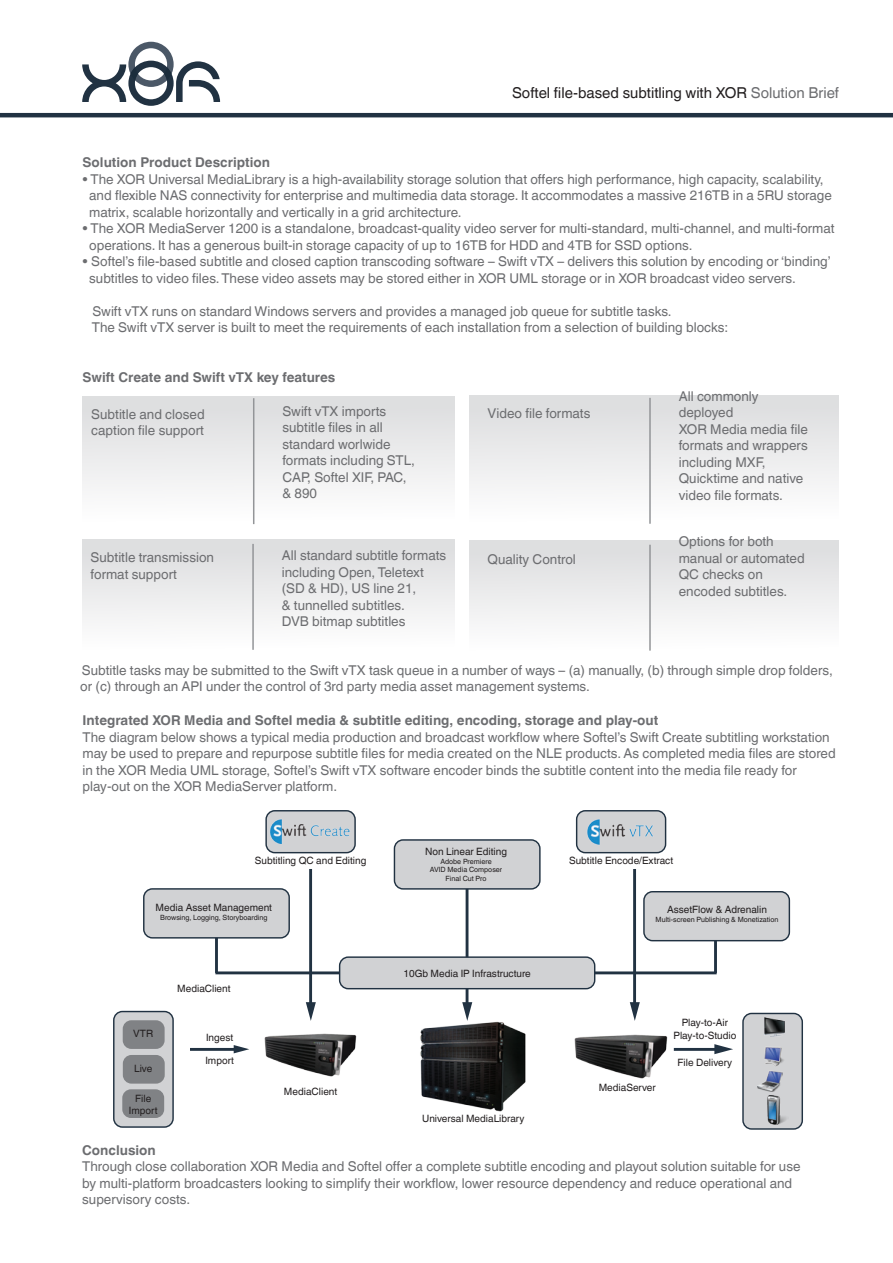
<style>
.page{position:relative;width:893px;height:1263px;background:#fff}
.page>*{position:absolute;margin:0;border:0;box-sizing:border-box;transform-origin:0 0}
.t1{font:15px "Helvetica World";color:#231f20}
.t2{font:13.5px/16.5px "Helvetica World";color:#6c6d70}
.t3{font:700 13.5px "Helvetica World";color:#6c6d70}
.t4{font:10.05px/12.1px "Helvetica World";color:#231f20;text-align:center}
.t5{font:7.2px/8.7px "Helvetica World";color:#231f20;text-align:center}
.s1{color:#6c6d70}
</style>
<div class="page">
<hr style="left:0;top:113px;width:893px;height:4px;background:#213242">
<svg style="left:82px;top:42px;width:138px;height:64px"></svg>
<div style="left:83px;top:396px;width:372px;height:131px;background:linear-gradient(to bottom,#dbdcdd,#fff)"></div>
<hr style="left:253px;top:398px;width:1px;height:126px;background:#939598">
<div style="left:82px;top:540px;width:372px;height:114px;background:linear-gradient(to bottom,#dbdcdd,#fff)"></div>
<hr style="left:252px;top:544px;width:2px;height:106px;background:#939598">
<div style="left:469px;top:395px;width:370px;height:132px;background:linear-gradient(to bottom,#dbdcdd,#fff)"></div>
<hr style="left:649px;top:398px;width:2px;height:126px;background:#939598">
<div style="left:469px;top:541px;width:370px;height:114px;background:linear-gradient(to bottom,#dbdcdd,#fff)"></div>
<hr style="left:649px;top:545px;width:2px;height:106px;background:#939598">
<hr style="left:215px;top:971px;width:502px;height:3px;background:#213242">
<hr style="left:215px;top:913px;width:3px;height:60px;background:#213242">
<hr style="left:714px;top:913px;width:3px;height:60px;background:#213242">
<hr style="left:466px;top:879px;width:2px;height:126px;background:#213242">
<svg style="left:462px;top:1002px;width:10px;height:18px"></svg>
<div style="left:340px;top:957px;width:255px;height:32px;background:#d1d2d4;border-radius:9px"></div>
<div style="left:339px;top:956px;width:256px;height:33px;border:1px solid #213242;border-radius:9px"></div>
<div style="left:644px;top:892px;width:145px;height:49px;background:#d1d2d4;border-radius:9px"></div>
<div style="left:643px;top:891px;width:147px;height:50px;border:1px solid #213242;border-radius:9px"></div>
<div style="left:144px;top:889px;width:145px;height:49px;background:#d1d2d4;border-radius:9px"></div>
<div style="left:143px;top:888px;width:147px;height:50px;border:1px solid #213242;border-radius:9px"></div>
<div style="left:394px;top:840px;width:146px;height:49px;background:#d1d2d4;border-radius:9px"></div>
<div style="left:394px;top:839px;width:147px;height:51px;border:1px solid #213242;border-radius:9px"></div>
<div style="left:577px;top:811px;width:89px;height:42px;background:#d1d2d4;border-radius:9px"></div>
<div style="left:576px;top:810px;width:90px;height:43px;border:1px solid #213242;border-radius:9px"></div>
<div style="left:266px;top:811px;width:89px;height:42px;background:#d1d2d4;border-radius:9px"></div>
<div style="left:265px;top:810px;width:91px;height:43px;border:1px solid #213242;border-radius:9px"></div>
<hr style="left:309px;top:869px;width:3px;height:136px;background:#213242">
<svg style="left:306px;top:1002px;width:10px;height:19px"></svg>
<hr style="left:633px;top:869px;width:3px;height:136px;background:#213242">
<svg style="left:630px;top:1002px;width:10px;height:19px"></svg>
<div style="left:114px;top:1011px;width:59px;height:116px;background:#d1d2d4;border-radius:9px"></div>
<div style="left:113px;top:1011px;width:61px;height:117px;border:1px solid #213242;border-radius:9px"></div>
<div style="left:743px;top:1013px;width:59px;height:116px;background:#d1d2d4;border-radius:9px"></div>
<div style="left:742px;top:1013px;width:61px;height:117px;border:1px solid #213242;border-radius:9px"></div>
<img style="left:270px;top:819px;width:80px;height:25px">
<img style="left:587px;top:819px;width:66px;height:26px">
<div style="left:123px;top:1020px;width:42px;height:29px;background:#808285;border-radius:9px"></div>
<div style="left:123px;top:1055px;width:42px;height:28px;background:#808285;border-radius:9px"></div>
<div style="left:122px;top:1089px;width:42px;height:29px;background:#808285;border-radius:9px"></div>
<img style="left:764px;top:1018px;width:20px;height:19px">
<img style="left:764px;top:1047px;width:20px;height:19px">
<img style="left:757px;top:1071px;width:26px;height:21px">
<img style="left:767px;top:1095px;width:19px;height:29px">
<hr style="left:674px;top:1048px;width:44px;height:3px;background:#213242">
<svg style="left:714px;top:1044px;width:19px;height:10px"></svg>
<hr style="left:190px;top:1048px;width:47px;height:3px;background:#213242">
<svg style="left:234px;top:1045px;width:15px;height:8px"></svg>
<img style="left:420px;top:1020px;width:106px;height:92px">
<img style="left:574px;top:1034px;width:94px;height:45px">
<img style="left:264px;top:1033px;width:93px;height:44px">
<p class="t1" style="left:512px;top:84px;width:328px">Softel file-based subtitling with XOR <span class="s1">Solution Brief</span></p>
<p class="t3" style="left:83px;top:154px;width:189px">Solution Product Description</p>
<p class="t2" style="left:89px;top:171px;width:744px;text-indent:-7px">• The XOR Universal MediaLibrary is a high-availability storage solution that offers high performance, high capacity, scalability, and flexible NAS connectivity for enterprise and multimedia data storage. It accommodates a massive 216TB in a 5RU storage matrix, scalable horizontally and vertically in a grid architecture.</p>
<p class="t2" style="left:89px;top:220px;width:747px;text-indent:-7px">• The XOR MediaServer 1200 is a standalone, broadcast-quality video server for multi-standard, multi-channel, and multi-format operations. It has a generous built-in storage capacity of up to 16TB for HDD and 4TB for SSD options.</p>
<p class="t2" style="left:89px;top:253px;width:743px;text-indent:-7px">• Softel’s file-based subtitle and closed caption transcoding software – Swift vTX – delivers this solution by encoding or ‘binding’ subtitles to video files. These video assets may be stored either in XOR UML storage or in XOR broadcast video servers.</p>
<p class="t2" style="left:92px;top:303px;width:638px">Swift vTX runs on standard Windows servers and provides a managed job queue for subtitle tasks.<br>The Swift vTX server is built to meet the requirements of each installation from a selection of building blocks:</p>
<p class="t3" style="left:83px;top:369px;width:254px">Swift Create and Swift vTX key features</p>
<p class="t2" style="left:91px;top:406px;width:115px">Subtitle and closed caption file support</p>
<p class="t2" style="left:282px;top:403px;width:134px">Swift vTX imports subtitle files in all standard worlwide formats including STL,<br>CAP, Softel XIF, PAC, &amp; 890</p>
<p class="t2" style="left:91px;top:549px;width:125px">Subtitle transmission format support</p>
<p class="t2" style="left:282px;top:547px;width:166px">All standard subtitle formats including Open, Teletext (SD &amp; HD), US line 21,<br>&amp; tunnelled subtitles.<br>DVB bitmap subtitles</p>
<p class="t2" style="left:488px;top:405px;width:104px">Video file formats</p>
<p class="t2" style="left:488px;top:551px;width:90px">Quality Control</p>
<p class="t2" style="left:679px;top:388px;width:131px">All commonly deployed<br>XOR Media media file formats and wrappers including MXF,<br>Quicktime and native video file formats.</p>
<p class="t2" style="left:679px;top:533px;width:128px">Options for both manual or automated<br>QC checks on encoded subtitles.</p>
<p class="t2" style="left:80px;top:662px;width:754px">Subtitle tasks may be submitted to the Swift vTX task queue in a number of ways – (a) manually, (b) through simple drop folders, or (c) through an API under the control of 3rd party media asset management systems.</p>
<p class="t3" style="left:83px;top:713px;width:577px">Integrated XOR Media and Softel media &amp; subtitle editing, encoding, storage and play-out</p>
<p class="t2" style="left:83px;top:729px;width:755px">The diagram below shows a typical media production and broadcast workflow where Softel’s Swift Create subtitling workstation may be used to prepare and repurpose subtitle files for media created on the NLE products. As completed media files are stored in the XOR Media UML storage, Softel’s Swift vTX software encoder binds the subtitle content into the media file ready for play-out on the XOR MediaServer platform.</p>
<p class="t4" style="left:425px;top:845px;width:84px">Non Linear Editing</p>
<p class="t5" style="left:430px;top:857px;width:74px">Adobe Premiere<br>AVID Media Composer<br>Final Cut Pro</p>
<p class="t4" style="left:255px;top:855px;width:113px">Subtitling QC and Editing</p>
<p class="t4" style="left:569px;top:855px;width:106px">Subtitle Encode/Extract</p>
<p class="t4" style="left:156px;top:902px;width:118px">Media Asset Management</p>
<p class="t5" style="left:160px;top:913px;width:109px">Browsing, Logging, Storyboarding</p>
<p class="t4" style="left:667px;top:904px;width:101px">AssetFlow &amp; Adrenalin</p>
<p class="t5" style="left:656px;top:915px;width:124px">Multi-screen Publishing &amp; Monetization</p>
<p class="t4" style="left:133px;top:1028px;width:21px">VTR</p>
<p class="t4" style="left:134px;top:1062px;width:20px">Live</p>
<p class="t4" style="left:129px;top:1092px;width:30px">File<br>Import</p>
<p class="t4" style="left:177px;top:983px;width:55px">MediaClient</p>
<p class="t4" style="left:206px;top:1031px;width:29px">Ingest</p>
<p class="t4" style="left:205px;top:1054px;width:30px">Import</p>
<p class="t4" style="left:403px;top:967px;width:129px">10Gb Media IP Infrastructure</p>
<p class="t4" style="left:284px;top:1085px;width:55px">MediaClient</p>
<p class="t4" style="left:599px;top:1082px;width:59px">MediaServer</p>
<p class="t4" style="left:422px;top:1112px;width:104px">Universal MediaLibrary</p>
<p class="t4" style="left:673px;top:1017px;width:64px">Play-to-Air<br>Play-to-Studio</p>
<p class="t4" style="left:678px;top:1056px;width:56px">File Delivery</p>
<p class="t3" style="left:82px;top:1142px;width:75px">Conclusion</p>
<p class="t2" style="left:82px;top:1158px;width:720px">Through close collaboration XOR Media and Softel offer a complete subtitle encoding and playout solution suitable for use by multi-platform broadcasters looking to simplify their workflow, lower resource dependency and reduce operational and supervisory costs.</p>
</div>
